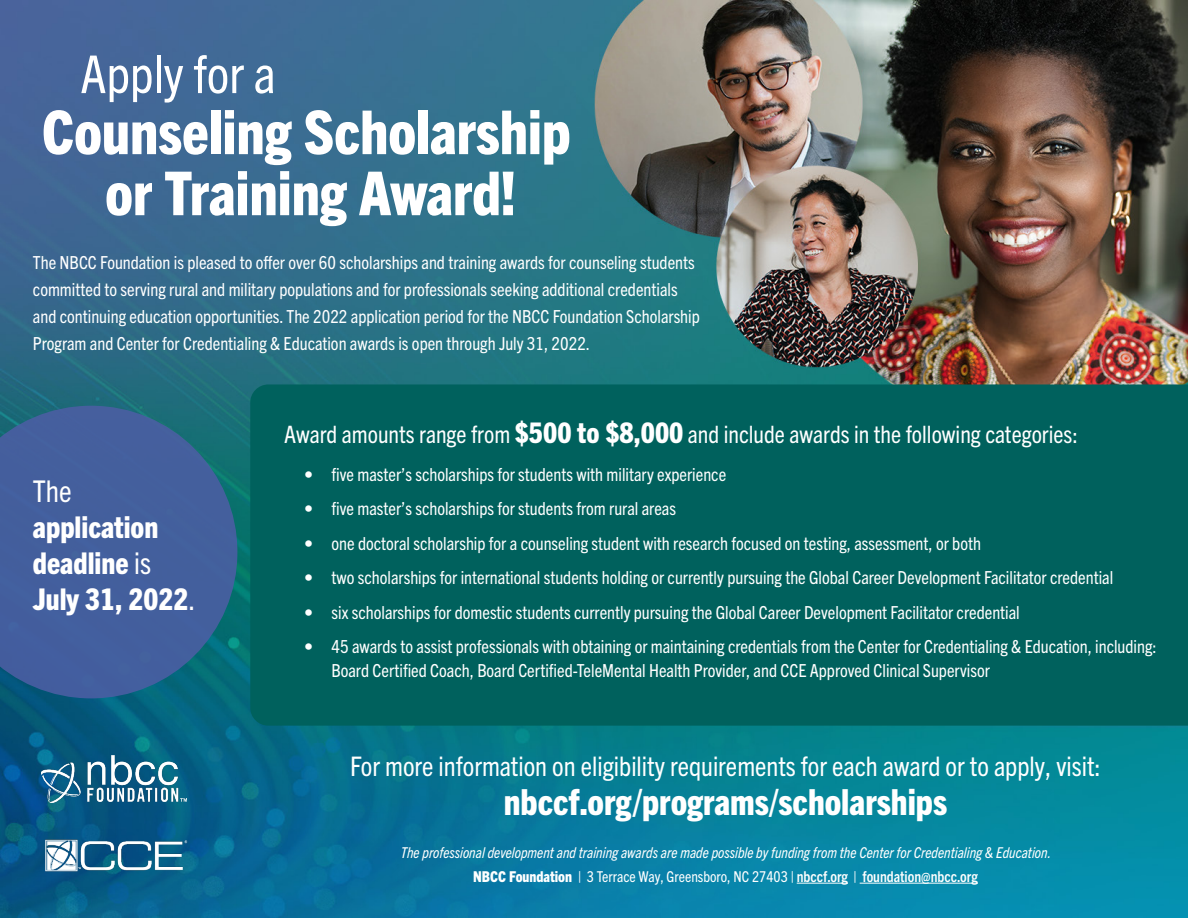
<style>
.page{position:relative;width:1188px;height:918px;background:#fff}
.page>*{position:absolute;margin:0;border:0;box-sizing:border-box;transform-origin:0 0}
.t1{font:800 condensed 60.6px "Trade Gothic Next LT Pro";color:#fff}
.t2{font:condensed 52.2px "Trade Gothic Next LT Pro";color:#fff}
.t3{font:800 condensed 36px "Trade Gothic Next LT Pro";color:#fff}
.t4{font:800 condensed 30px/36px "Trade Gothic Next LT Pro";color:#fff}
.t5{font:condensed 30px "Trade Gothic Next LT Pro";color:#fff}
.t6{font:condensed 27px "Trade Gothic Next LT Pro";color:#fff}
.t7{font:condensed 24px "Trade Gothic Next LT Pro";color:#fff}
.t8{font:condensed 18px/27px "Trade Gothic Next LT Pro";color:#fff}
.t9{font:italic condensed 15px "Trade Gothic Next LT Pro";color:#fff}
.t10{font:condensed 15px "Trade Gothic Next LT Pro";color:#fff}
.s1{font-weight:400}
.s2{font-weight:800;font-size:28.5px}
.s3{font-weight:800}
.s4{font-weight:700}
</style>
<div class="page">
<img style="left:0;top:0;width:1188px;height:918px">
<svg style="left:0;top:406px;width:237px;height:292px;background:#3a6197"></svg>
<div style="left:250px;top:384px;width:938px;height:342px;background:#00615d"></div>
<img style="left:42px;top:755px;width:144px;height:48px">
<img style="left:45px;top:837px;width:142px;height:38px">
<hr style="left:797px;top:883px;width:51px;height:1px;background:#fff">
<hr style="left:860px;top:883px;width:118px;height:1px;background:#fff">
<p class="t2" style="left:80px;top:39px;width:197px">Apply for a</p>
<p class="t1" style="left:42px;top:91px;width:530px">Counseling Scholarship</p>
<p class="t1" style="left:105px;top:152px;width:413px">or Training Award!</p>
<p class="t8" style="left:33px;top:248px;width:668px">The NBCC Foundation is pleased to offer over 60 scholarships and training awards for counseling students committed to serving rural and military populations and for professionals seeking additional credentials and continuing education opportunities. The 2022 application period for the NBCC Foundation Scholarship Program and Center for Credentialing &amp; Education awards is open through July 31, 2022.</p>
<p class="t5" style="left:33px;top:471px;width:40px">The</p>
<p class="t4" style="left:33px;top:507px;width:164px">application deadline <span class="s1">is<br></span>July 31, 2022<span class="s1">.</span></p>
<p class="t7" style="left:284px;top:418px;width:795px">Award amounts range from <span class="s2">$500 to $8,000</span> and include awards in the following categories:</p>
<p class="t8" style="left:305px;top:459px;width:423px">• five master’s scholarships for students with military experience</p>
<p class="t8" style="left:305px;top:494px;width:373px">• five master’s scholarships for students from rural areas</p>
<p class="t8" style="left:305px;top:528px;width:678px">• one doctoral scholarship for a counseling student with research focused on testing, assessment, or both</p>
<p class="t8" style="left:305px;top:563px;width:810px">• two scholarships for international students holding or currently pursuing the Global Career Development Facilitator credential</p>
<p class="t8" style="left:305px;top:597px;width:717px">• six scholarships for domestic students currently pursuing the Global Career Development Facilitator credential</p>
<p class="t8" style="left:332px;top:633px;width:827px;line-height:24px;text-indent:-27px">• 45 awards to assist professionals with obtaining or maintaining credentials from the Center for Credentialing &amp; Education, including:<br>Board Certified Coach, Board Certified-TeleMental Health Provider, and CCE Approved Clinical Supervisor</p>
<p class="t6" style="left:350px;top:747px;width:752px">For more information on eligibility requirements for each award or to apply, visit:</p>
<p class="t3" style="left:504px;top:777px;width:445px">nbccf.org/programs/scholarships</p>
<p class="t9" style="left:401px;top:843px;width:652px">The professional development and training awards are made possible by funding from the Center for Credentialing &amp; Education.</p>
<p class="t10" style="left:473px;top:866px;width:506px"><span class="s3">NBCC Foundation</span> | 3 Terrace Way, Greensboro, NC 27403 | <span class="s4">nbccf.org</span> | <span class="s4">foundation@nbcc.org</span></p>
</div>
